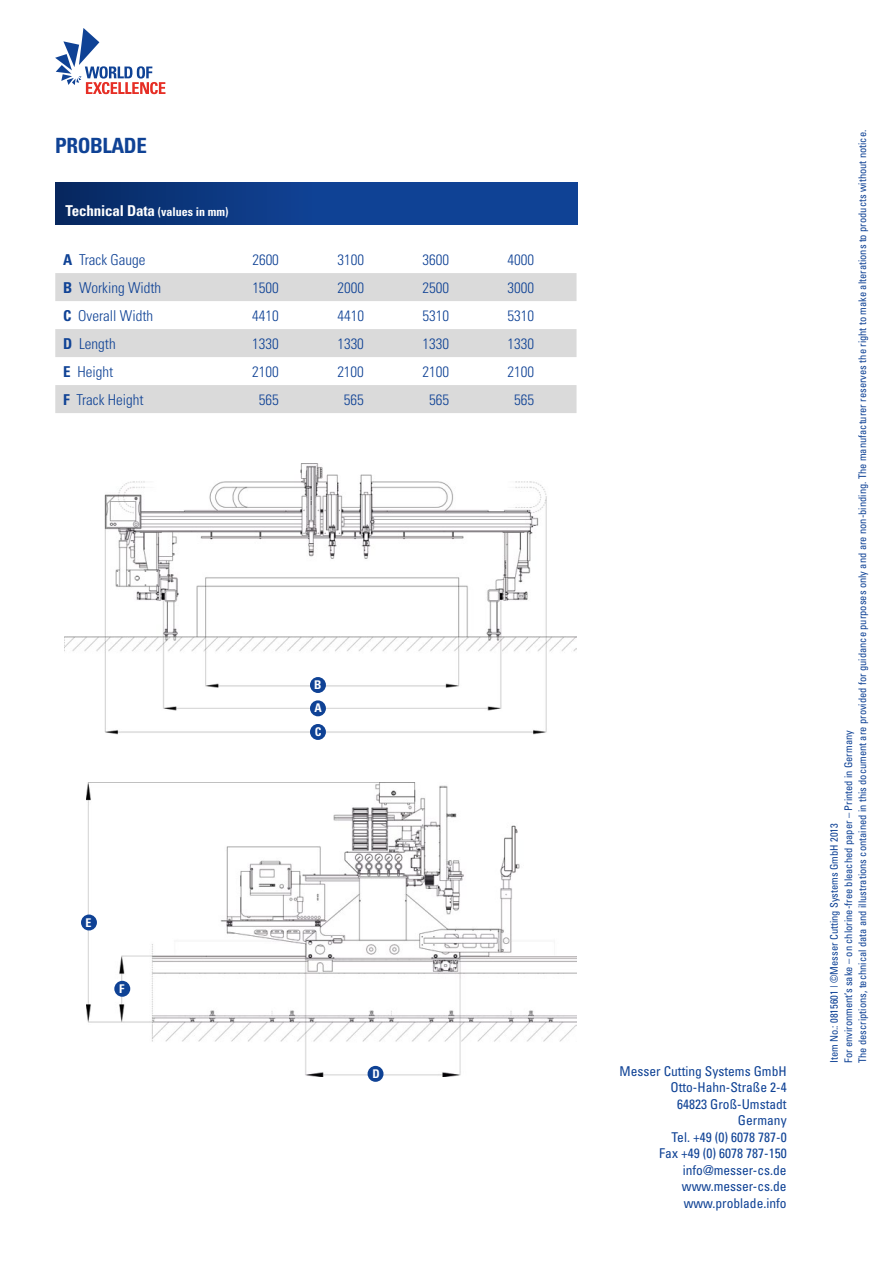
<style>
.page{position:relative;width:893px;height:1263px;background:#fff}
.page>*{position:absolute;margin:0;border:0;box-sizing:border-box;transform-origin:0 0}
.t1{font:700 condensed 21px "Univers";letter-spacing:-.02em;color:#0f4295}
.t2{font:300 condensed 15px "Univers";color:#0f4295}
.t3{font:700 condensed 15px "Univers";letter-spacing:-.01em;color:#fff}
.t4{font:condensed 13.5px/16.5px "Univers";color:#0f4295;text-align:right}
.t5{font:700 condensed 12px "Univers";color:#fff}
.t6{font:condensed 10.5px/14.2px "Univers";color:#0f4295}
.s1{font-size:12px}
.s2{font-weight:700}
</style>
<div class="page">
<div style="left:55px;top:182px;width:522px;height:42px;background:linear-gradient(to right,#092f6d,#1149a2)"></div>
<svg style="left:55px;top:28px;width:110px;height:66px"></svg>
<img style="left:64px;top:463px;width:513px;height:277px">
<div style="left:310px;top:700px;width:16px;height:16px;background:#0f4295;border-radius:50%"></div>
<div style="left:310px;top:677px;width:16px;height:16px;background:#0f4295;border-radius:50%"></div>
<div style="left:310px;top:724px;width:16px;height:16px;background:#0f4295;border-radius:50%"></div>
<img style="left:86px;top:783px;width:491px;height:293px">
<div style="left:368px;top:1066px;width:15px;height:16px;background:#0f4295;border-radius:50%"></div>
<div style="left:81px;top:914px;width:16px;height:16px;background:#0f4295;border-radius:50%"></div>
<div style="left:114px;top:981px;width:16px;height:16px;background:#0f4295;border-radius:50%"></div>
<svg style="left:55px;top:273px;width:521px;height:140px;fill:#dadada"></svg>
<h1 class="t1" style="left:55px;top:132px;width:93px">Problade</h1>
<h2 class="t3" style="left:65px;top:201px;width:165px">Technical Data <span class="s1">(values in mm)</span></h2>
<h2 class="t2" style="left:63px;top:250px;width:84px"><span class="s2">A</span> Track Gauge</h2>
<h2 class="t2" style="left:252px;top:250px;width:28px">2600</h2>
<h2 class="t2" style="left:337px;top:250px;width:28px">3100</h2>
<h2 class="t2" style="left:422px;top:250px;width:28px">3600</h2>
<h2 class="t2" style="left:507px;top:250px;width:28px">4000</h2>
<h2 class="t2" style="left:63px;top:278px;width:100px"><span class="s2">B</span> Working Width</h2>
<h2 class="t2" style="left:252px;top:278px;width:28px">1500</h2>
<h2 class="t2" style="left:337px;top:278px;width:28px">2000</h2>
<h2 class="t2" style="left:422px;top:278px;width:28px">2500</h2>
<h2 class="t2" style="left:507px;top:278px;width:28px">3000</h2>
<h2 class="t2" style="left:63px;top:306px;width:91px"><span class="s2">C</span> Overall Width</h2>
<h2 class="t2" style="left:252px;top:306px;width:28px">4410</h2>
<h2 class="t2" style="left:337px;top:306px;width:28px">4410</h2>
<h2 class="t2" style="left:422px;top:306px;width:28px">5310</h2>
<h2 class="t2" style="left:507px;top:306px;width:28px">5310</h2>
<h2 class="t2" style="left:63px;top:334px;width:54px"><span class="s2">D</span> Length</h2>
<h2 class="t2" style="left:252px;top:334px;width:28px">1330</h2>
<h2 class="t2" style="left:337px;top:334px;width:28px">1330</h2>
<h2 class="t2" style="left:422px;top:334px;width:28px">1330</h2>
<h2 class="t2" style="left:507px;top:334px;width:28px">1330</h2>
<h2 class="t2" style="left:63px;top:362px;width:51px"><span class="s2">E</span> Height</h2>
<h2 class="t2" style="left:252px;top:362px;width:28px">2100</h2>
<h2 class="t2" style="left:337px;top:362px;width:28px">2100</h2>
<h2 class="t2" style="left:422px;top:362px;width:28px">2100</h2>
<h2 class="t2" style="left:507px;top:362px;width:28px">2100</h2>
<h2 class="t2" style="left:63px;top:390px;width:82px"><span class="s2">F</span> Track Height</h2>
<h2 class="t2" style="left:259px;top:390px;width:21px">565</h2>
<h2 class="t2" style="left:344px;top:390px;width:21px">565</h2>
<h2 class="t2" style="left:429px;top:390px;width:21px">565</h2>
<h2 class="t2" style="left:514px;top:390px;width:21px">565</h2>
<p class="t5" style="left:86px;top:915px;width:6px">E</p>
<p class="t5" style="left:119px;top:982px;width:7px">F</p>
<p class="t5" style="left:314px;top:677px;width:7px">B</p>
<p class="t5" style="left:315px;top:725px;width:8px">C</p>
<p class="t5" style="left:314px;top:700px;width:9px">A</p>
<p class="t5" style="left:372px;top:1067px;width:9px">D</p>
<p class="t4" style="left:619px;top:1062px;width:169px">Messer Cutting Systems GmbH<br>Otto-Hahn-Straße 2-4<br>64823 Groß-Umstadt<br>Germany<br>Tel. +49 (0) 6078 787-0<br>Fax +49 (0) 6078 787-150 info@messer-cs.de www.messer-cs.de www.problade.info</p>
<p class="t6" style="left:827px;top:1063px;width:935px;rotate:-90deg">Item No.: 0815601 | ©Messer Cutting Systems GmbH 2013<br>For environment’s sake – on chlorine-free bleached paper – Printed in Germany<br>The descriptions, technical data and illustrations contained in this document are provided for guidance purposes only and are non-binding. The manufacturer reserves the right to make alterations to products without notice.</p>
</div>
